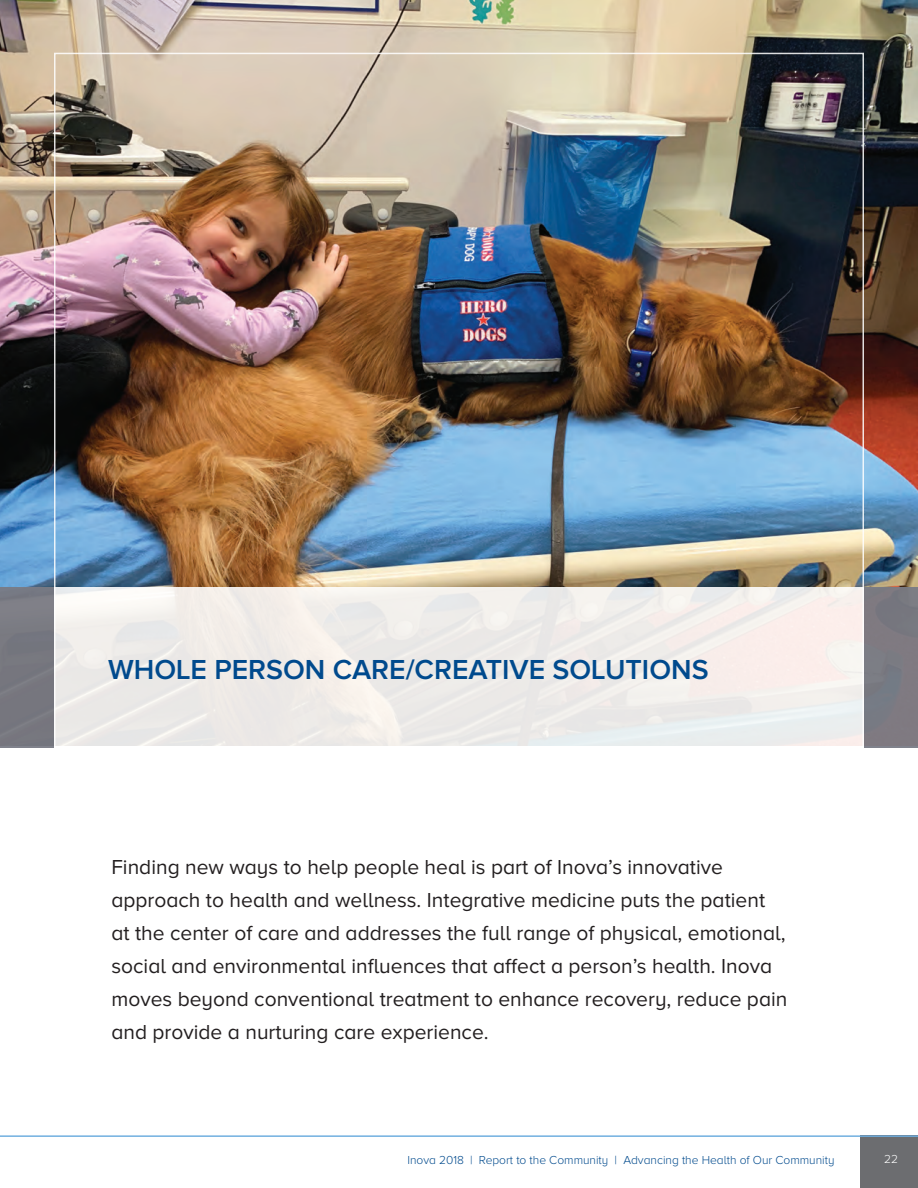
<style>
.page{position:relative;width:918px;height:1188px;background:#fff}
.page>*{position:absolute;margin:0;border:0;box-sizing:border-box;transform-origin:0 0}
.t1{font:600 28.5px "Proxima Nova A";color:#004a8d}
.t2{font:21px/33px "Proxima Nova A";color:#231f20}
.t3{font:300 12px "Proxima Nova A";color:#004a8d}
.t4{font:300 12px "Proxima Nova A";color:#fff}
</style>
<div class="page">
<div style="left:860px;top:1136px;width:58px;height:52px;background:#6c6d70"></div>
<img style="left:0;top:0;width:918px;height:588px">
<div style="left:0;top:588px;width:918px;height:161px;background:linear-gradient(to bottom,#f4efeb,#ecebea)"></div>
<div style="left:0;top:588px;width:54px;height:160px;background:#737580"></div>
<div style="left:864px;top:588px;width:54px;height:160px;background:#7c7a81"></div>
<hr style="left:0;top:1136px;width:918px;height:1px;background:#6caddf">
<p class="t1" style="left:108px;top:654px;width:602px">WHOLE PERSON CARE/CREATIVE SOLUTIONS</p>
<p class="t2" style="left:111px;top:850px;width:677px">Finding new ways to help people heal is part of Inova’s innovative approach to health and wellness. Integrative medicine puts the patient at the center of care and addresses the full range of physical, emotional, social and environmental influences that affect a person’s health. Inova moves beyond conventional treatment to enhance recovery, reduce pain and provide a nurturing care experience.</p>
<p class="t3" style="left:407px;top:1153px;width:429px">Inova 2018 | Report to the Community | Advancing the Health of Our Community</p>
<p class="t4" style="left:884px;top:1153px;width:15px">22</p>
</div>
